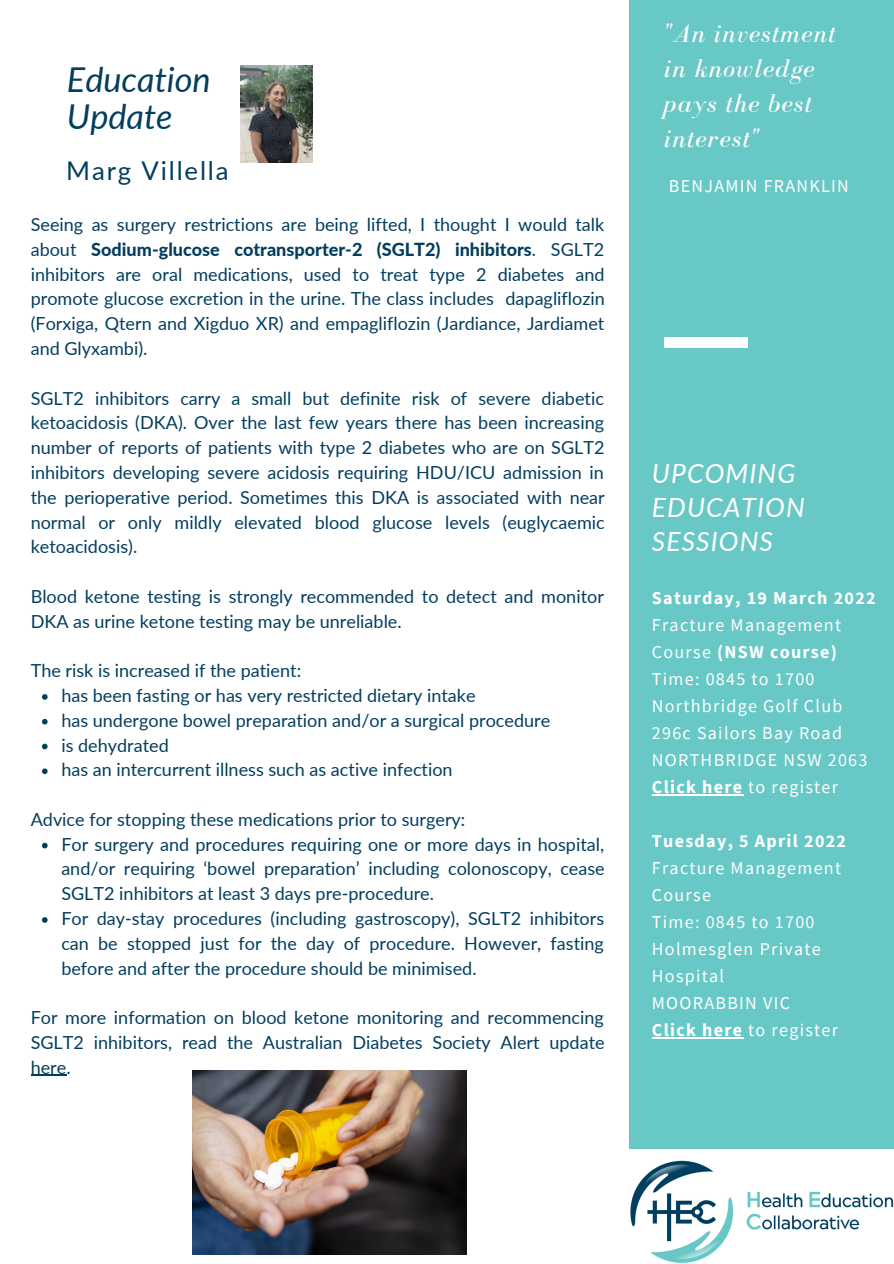
<style>
.page{position:relative;width:894px;height:1264px;background:#fff}
.page>*{position:absolute;margin:0;border:0;box-sizing:border-box;transform-origin:0 0}
.t1{font:italic 34.2px/36.9px "Lato";color:#033e5e}
.t2{font:italic 26.55px/35px "Bodoni FLF";letter-spacing:.04em;color:#fff}
.t3{font:italic 26.55px/33.8px "Lato";letter-spacing:.04em;color:#fff}
.t4{font:25.8px "Lato";letter-spacing:.07em;color:#033e5e}
.t5{font:18px/24.8px "Lato";color:#033e5e;text-align:justify}
.t6{font:18px/27px "Source Sans Pro";letter-spacing:.07em;color:#fff}
.t7{font:700 18px "Source Sans Pro";letter-spacing:.07em;color:#fff}
.s1{font-weight:800}
.s2{font-weight:700}
</style>
<div class="page">
<div style="left:629px;top:0;width:264px;height:1263px;background:#68c8c6"></div>
<div style="left:663px;top:338px;width:84px;height:10px;background:#fff"></div>
<img style="left:629px;top:1149px;width:264px;height:114px">
<img style="left:240px;top:66px;width:72px;height:97px">
<img style="left:192px;top:1070px;width:275px;height:184px">
<hr style="left:651px;top:794px;width:92px;height:1px;background:#fff">
<hr style="left:651px;top:1037px;width:92px;height:1px;background:#fff">
<svg style="left:42px;top:694px;width:6px;height:5px"></svg>
<svg style="left:42px;top:719px;width:6px;height:5px"></svg>
<svg style="left:42px;top:743px;width:6px;height:6px"></svg>
<svg style="left:42px;top:768px;width:6px;height:6px"></svg>
<svg style="left:42px;top:842px;width:6px;height:6px"></svg>
<svg style="left:42px;top:917px;width:6px;height:5px"></svg>
<hr style="left:31px;top:1074px;width:35px;height:1px;background:#033e5e">
<p class="t1" style="left:67px;top:60px;width:145px">Education<br>Update</p>
<p class="t4" style="left:66px;top:154px;width:164px">Marg Villella</p>
<p class="t5" style="left:31px;top:212px;width:575px">Seeing as surgery restrictions are being lifted, I thought I would talk about <span class="s1">Sodium-glucose cotransporter-2 (SGLT2) inhibitors</span>. SGLT2 inhibitors are oral medications, used to treat type 2 diabetes and promote glucose excretion in the urine. The class includes dapagliflozin (Forxiga, Qtern and Xigduo XR) and empagliflozin (Jardiance, Jardiamet and Glyxambi).</p>
<p class="t5" style="left:31px;top:385px;width:575px">SGLT2 inhibitors carry a small but definite risk of severe diabetic ketoacidosis (DKA). Over the last few years there has been increasing number of reports of patients with type 2 diabetes who are on SGLT2 inhibitors developing severe acidosis requiring HDU/ICU admission in the perioperative period. Sometimes this DKA is associated with near normal or only mildly elevated blood glucose levels (euglycaemic ketoacidosis).</p>
<p class="t5" style="left:31px;top:583px;width:574px">Blood ketone testing is strongly recommended to detect and monitor<br>DKA as urine ketone testing may be unreliable.</p>
<p class="t5" style="left:31px;top:658px;width:272px">The risk is increased if the patient:</p>
<p class="t5" style="left:61px;top:682px;width:415px">has been fasting or has very restricted dietary intake</p>
<p class="t5" style="left:61px;top:707px;width:490px">has undergone bowel preparation and/or a surgical procedure</p>
<p class="t5" style="left:61px;top:732px;width:109px">is dehydrated</p>
<p class="t5" style="left:61px;top:757px;width:393px">has an intercurrent illness such as active infection</p>
<p class="t5" style="left:31px;top:806px;width:436px">Advice for stopping these medications prior to surgery:</p>
<p class="t5" style="left:61px;top:831px;width:544px">For surgery and procedures requiring one or more days in hospital, and/or requiring ‘bowel preparation’ including colonoscopy, cease SGLT2 inhibitors at least 3 days pre-procedure.</p>
<p class="t5" style="left:61px;top:905px;width:544px">For day-stay procedures (including gastroscopy), SGLT2 inhibitors can be stopped just for the day of procedure. However, fasting before and after the procedure should be minimised.</p>
<p class="t5" style="left:31px;top:1004px;width:575px">For more information on blood ketone monitoring and recommencing SGLT2 inhibitors, read the Australian Diabetes Society Alert update here.</p>
<p class="t2" style="left:663px;top:16px;width:173px">"An investment in knowledge pays the best interest"</p>
<p class="t6" style="left:668px;top:172px;width:182px">BENJAMIN FRANKLIN</p>
<p class="t3" style="left:651px;top:456px;width:154px">UPCOMING<br>EDUCATION<br>SESSIONS</p>
<p class="t7" style="left:651px;top:586px;width:225px">Saturday, 19 March 2022</p>
<p class="t6" style="left:651px;top:610px;width:191px">Fracture Management<br>Course <span class="s2">(NSW course)</span></p>
<p class="t6" style="left:651px;top:664px;width:164px">Time: 0845 to 1700</p>
<p class="t6" style="left:651px;top:691px;width:217px">Northbridge Golf Club<br>296c Sailors Bay Road<br>NORTHBRIDGE NSW 2063</p>
<p class="t6" style="left:651px;top:773px;width:188px"><span class="s2">Click here</span> to register</p>
<p class="t7" style="left:651px;top:829px;width:196px">Tuesday, 5 April 2022</p>
<p class="t6" style="left:651px;top:854px;width:191px">Fracture Management<br>Course</p>
<p class="t6" style="left:651px;top:908px;width:164px">Time: 0845 to 1700</p>
<p class="t6" style="left:651px;top:935px;width:170px">Holmesglen Private<br>Hospital</p>
<p class="t6" style="left:651px;top:989px;width:139px">MOORABBIN VIC</p>
<p class="t6" style="left:651px;top:1016px;width:188px"><span class="s2">Click here</span> to register</p>
</div>
